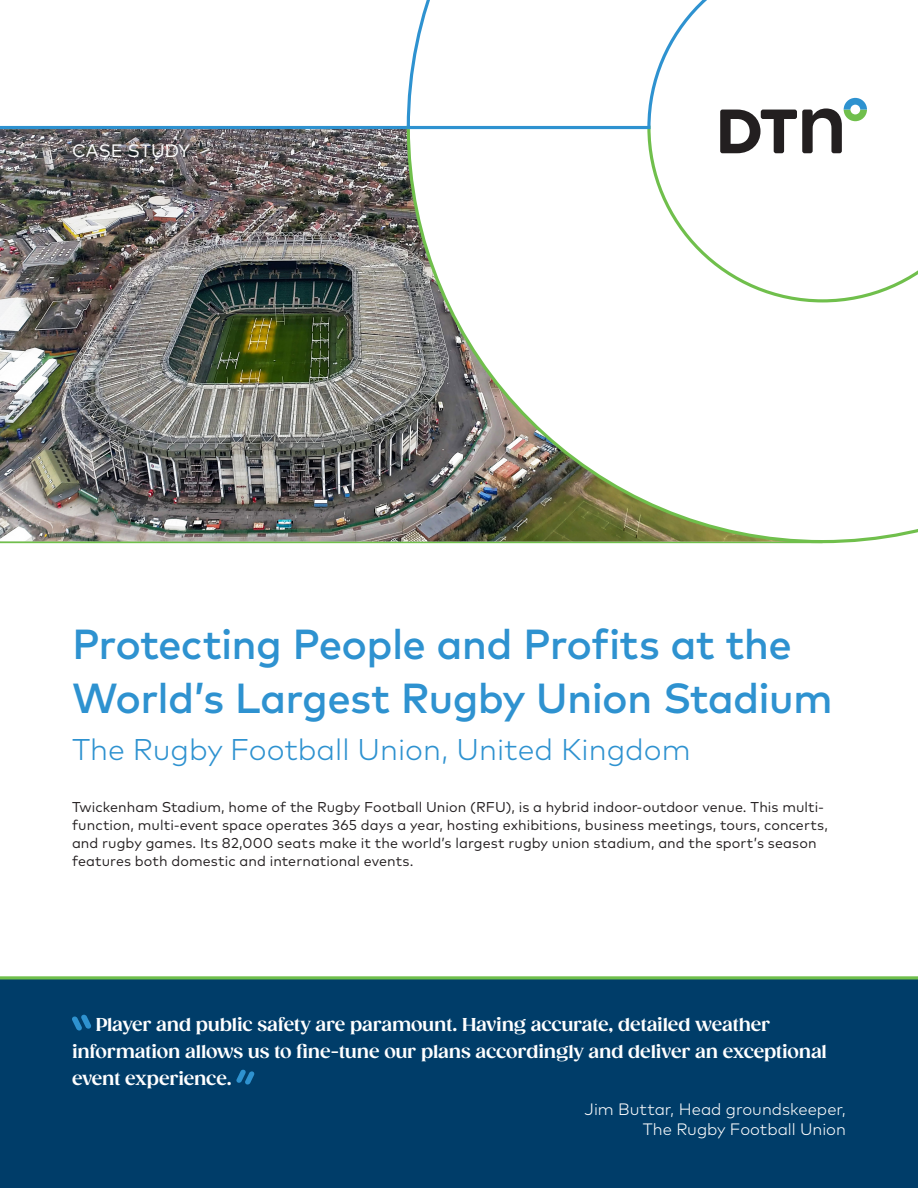
<style>
.page{position:relative;width:918px;height:1188px;background:#fff}
.page>*{position:absolute;margin:0;border:0;box-sizing:border-box;transform-origin:0 0}
.t1{font:500 42px/54px "Mark Pro";letter-spacing:-.02em;color:#2e92d0}
.Location{font:300 30px "Mark Pro";color:#2e92d0}
.Quote_Rev{font:700 18px/27px "Gazpacho";letter-spacing:-.01em;color:#fff}
.Collateral_type{font:18px "Mark Pro";letter-spacing:.005em;color:#fff}
.Quote_Footer{font:300 16.5px/19.8px "Mark Pro";color:#fff;text-align:right}
.Body{font:14.25px/18px "Mark Pro";letter-spacing:.005em;color:#231f20}
</style>
<div class="page">
<div style="left:0;top:978px;width:918px;height:210px;background:#003d69"></div>
<hr style="left:0;top:976px;width:918px;height:3px;background:#70bf4c">
<img style="left:0;top:129px;width:405px;height:413px">
<hr style="left:0;top:126px;width:418px;height:3px;background:#2e92d0">
<svg style="left:405px;top:131px;width:513px;height:413px"></svg>
<svg style="left:405px;top:0;width:452px;height:131px"></svg>
<svg style="left:720px;top:98px;width:147px;height:55px"></svg>
<svg style="left:72px;top:1015px;width:19px;height:16px"></svg>
<svg style="left:236px;top:1070px;width:18px;height:15px"></svg>
<p class="Collateral_type" style="left:72px;top:137px;width:120px">CASE STUDY</p>
<p class="t1" style="left:72px;top:614px;width:762px">Protecting People and Profits at the<br>World’s Largest Rugby Union Stadium</p>
<p class="Location" style="left:72px;top:727px;width:620px">The Rugby Football Union, United Kingdom</p>
<p class="Body" style="left:72px;top:796px;width:758px">Twickenham Stadium, home of the Rugby Football Union (RFU), is a hybrid indoor-outdoor venue. This multi&shy;function, multi-event space operates 365 days a year, hosting exhibitions, business meetings, tours, concerts, and rugby games. Its 82,000 seats make it the world’s largest rugby union stadium, and the sport’s season features both domestic and international events.</p>
<p class="Quote_Rev" style="left:72px;top:1011px;width:756px;text-indent:24px">Player and public safety are paramount. Having accurate, detailed weather information allows us to fine-tune our plans accordingly and deliver an exceptional event experience.</p>
<p class="Quote_Footer" style="left:585px;top:1098px;width:263px">Jim Buttar, Head groundskeeper,<br>The Rugby Football Union</p>
</div>
